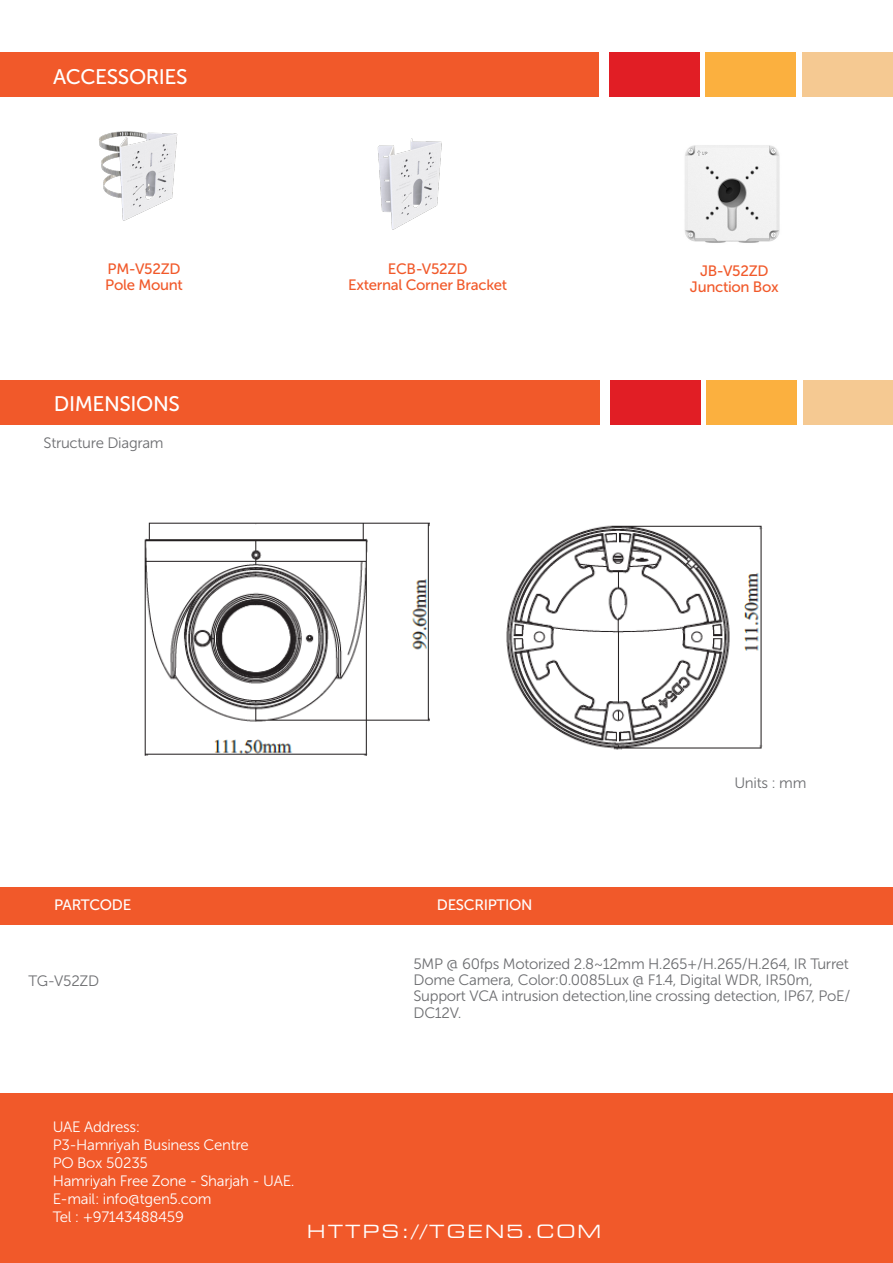
<style>
.page{position:relative;width:893px;height:1263px;background:#fff}
.page>*{position:absolute;margin:0;border:0;box-sizing:border-box;transform-origin:0 0}
.t1{font:21px "Museo Sans 500";letter-spacing:-.02em;color:#fff}
.t2{font:expanded 18px "Square 721 BT";letter-spacing:.12em;color:#fff}
.t3{font:15px/16.2px "Museo Sans 300";letter-spacing:-.02em;color:#6c6d70}
.t4{font:15px "Museo Sans 300";letter-spacing:-.02em;color:#fff}
.t5{font:15px "Museo Sans 500";letter-spacing:-.02em;color:#f1592a}
.t6{font:15px "Museo Sans 500";letter-spacing:-.02em;color:#fff}
</style>
<div class="page">
<div style="left:609px;top:52px;width:90px;height:45px;background:#e11e25"></div>
<div style="left:705px;top:52px;width:91px;height:45px;background:#fbb03f"></div>
<div style="left:802px;top:52px;width:90px;height:45px;background:#f5c992"></div>
<div style="left:0;top:52px;width:599px;height:45px;background:#f1592a"></div>
<img style="left:377px;top:138px;width:65px;height:92px">
<img style="left:685px;top:145px;width:95px;height:98px">
<img style="left:99px;top:131px;width:79px;height:90px">
<div style="left:0;top:1093px;width:893px;height:170px;background:#f1592a"></div>
<div style="left:610px;top:380px;width:90px;height:45px;background:#e11e25"></div>
<div style="left:707px;top:380px;width:90px;height:45px;background:#fbb03f"></div>
<div style="left:803px;top:380px;width:90px;height:45px;background:#f5c992"></div>
<div style="left:0;top:380px;width:600px;height:45px;background:#f1592a"></div>
<div style="left:0;top:887px;width:893px;height:37px;background:#f1592a"></div>
<img style="left:144px;top:522px;width:619px;height:234px">
<p class="t1" style="left:53px;top:65px;width:136px">ACCESSORIES</p>
<p class="t5" style="left:108px;top:260px;width:75px">PM-V52ZD</p>
<p class="t5" style="left:105px;top:276px;width:79px">Pole Mount</p>
<p class="t1" style="left:54px;top:392px;width:128px">DIMENSIONS</p>
<p class="t3" style="left:44px;top:435px;width:122px">Structure Diagram</p>
<p class="t5" style="left:388px;top:260px;width:81px">ECB-V52ZD</p>
<p class="t5" style="left:348px;top:276px;width:161px">External Corner Bracket</p>
<p class="t6" style="left:54px;top:896px;width:79px">PARTCODE</p>
<p class="t6" style="left:437px;top:896px;width:97px">DESCRIPTION</p>
<p class="t5" style="left:700px;top:263px;width:70px">JB-V52ZD</p>
<p class="t5" style="left:690px;top:279px;width:90px">Junction Box</p>
<p class="t3" style="left:734px;top:775px;width:74px">Units : mm</p>
<p class="t3" style="left:29px;top:973px;width:72px">TG-V52ZD</p>
<p class="t3" style="left:414px;top:956px;width:438px">5MP @ 60fps Motorized 2.8~12mm H.265+/H.265/H.264, IR Turret Dome Camera, Color:0.0085Lux @ F1.4, Digital WDR, IR50m, Support VCA intrusion detection,line crossing detection, IP67, PoE/ DC12V.</p>
<p class="t4" style="left:53px;top:1118px;width:89px">UAE Address:</p>
<p class="t4" style="left:53px;top:1136px;width:198px">P3-Hamriyah Business Centre</p>
<p class="t4" style="left:53px;top:1154px;width:97px">PO Box 50235</p>
<p class="t4" style="left:53px;top:1172px;width:243px">Hamriyah Free Zone - Sharjah - UAE.</p>
<p class="t4" style="left:53px;top:1190px;width:160px">E-mail: info@tgen5.com</p>
<p class="t4" style="left:53px;top:1208px;width:133px">Tel : +97143488459</p>
<p class="t2" style="left:307px;top:1220px;width:296px">HTTPS://TGEN5.COM</p>
</div>
